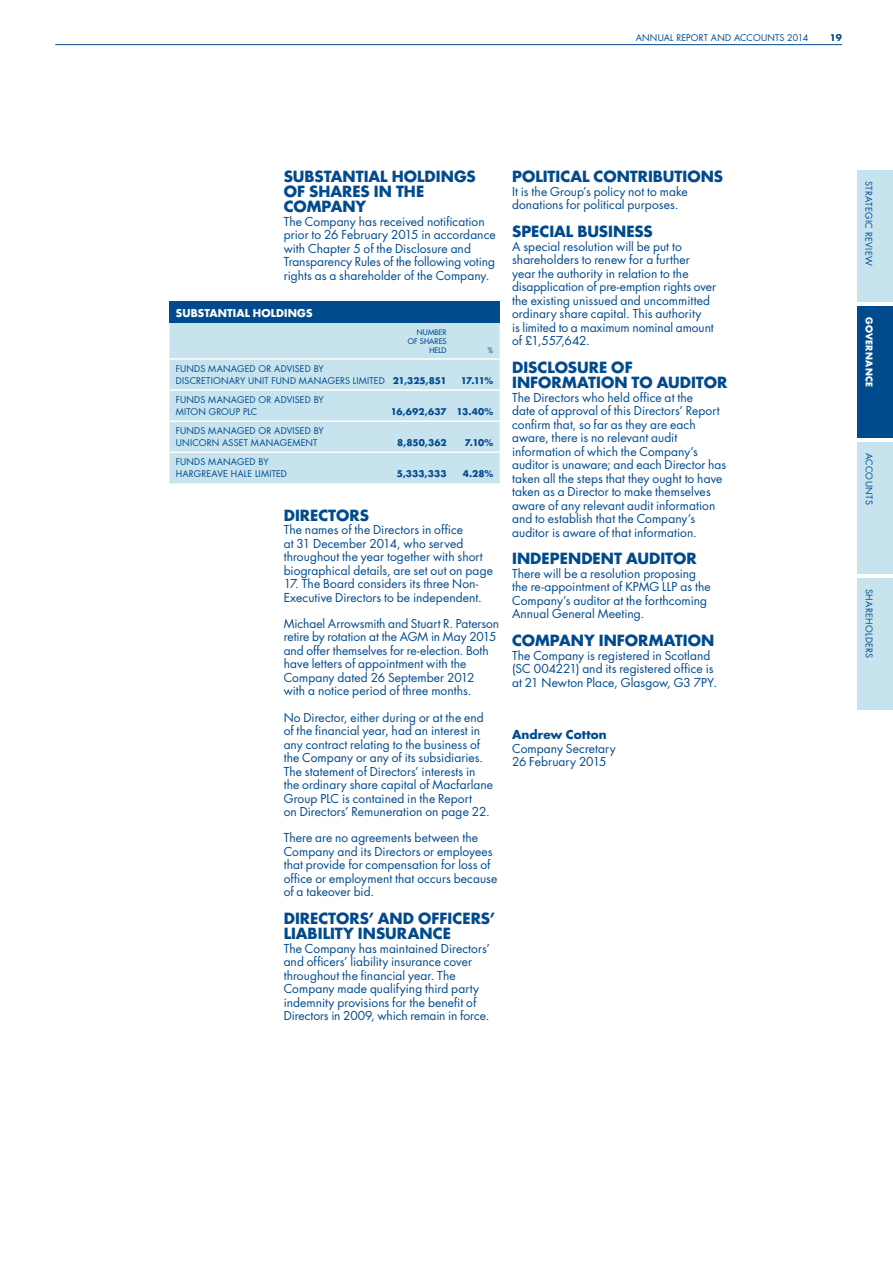
<style>
.page{position:relative;width:893px;height:1263px;background:#fff}
.page>*{position:absolute;margin:0;border:0;box-sizing:border-box;transform-origin:0 0}
.t1{font:700 15px/15px "Futura Std";color:#004a8d}
.t2{font:12px/13.5px "Futura Std";letter-spacing:.005em;color:#004a8d}
.t3{font:700 12px "Futura Std";letter-spacing:.01em;color:#004a8d}
.t4{font:700 10.5px "Futura Std";letter-spacing:.01em;color:#fff}
.t5{font:9px/12px "Futura Std";letter-spacing:.02em;color:#004a8d}
.t6{font:700 9px "Futura Std";letter-spacing:.005em;color:#004a8d}
.t7{font:9px "Futura Std";letter-spacing:.04em;color:#004a8d}
.t8{font:700 9px "Futura Std";letter-spacing:.04em;color:#fff}
.t9{font:500 7.5px/9px "Futura Std";letter-spacing:.01em;color:#004a8d;text-align:right}
.s1{font-weight:700}
</style>
<div class="page">
<hr style="left:55px;top:44px;width:787px;height:1px;background:#004a8d">
<div style="left:857px;top:170px;width:36px;height:132px;background:#c7e3ee"></div>
<div style="left:857px;top:306px;width:36px;height:132px;background:#004a8d"></div>
<div style="left:857px;top:442px;width:36px;height:132px;background:#c7e3ee"></div>
<div style="left:857px;top:578px;width:36px;height:132px;background:#c7e3ee"></div>
<div style="left:169px;top:302px;width:331px;height:21px;background:#004a8d"></div>
<div style="left:169px;top:323px;width:331px;height:160px;background:#c7e3ee"></div>
<hr style="left:169px;top:389px;width:220px;height:2px;background:#fff">
<hr style="left:389px;top:389px;width:64px;height:2px;background:#fff">
<hr style="left:453px;top:389px;width:47px;height:2px;background:#fff">
<hr style="left:169px;top:420px;width:220px;height:2px;background:#fff">
<hr style="left:389px;top:420px;width:64px;height:2px;background:#fff">
<hr style="left:453px;top:420px;width:47px;height:2px;background:#fff">
<hr style="left:169px;top:451px;width:220px;height:2px;background:#fff">
<hr style="left:389px;top:451px;width:64px;height:2px;background:#fff">
<hr style="left:453px;top:451px;width:47px;height:2px;background:#fff">
<hr style="left:169px;top:358px;width:220px;height:2px;background:#fff">
<hr style="left:389px;top:358px;width:64px;height:2px;background:#fff">
<hr style="left:453px;top:358px;width:47px;height:2px;background:#fff">
<p class="t5" style="left:636px;top:32px;width:174px">ANNUAL REPORT AND ACCOUNTS 2014</p>
<p class="t6" style="left:830px;top:32px;width:14px">19</p>
<p class="t1" style="left:284px;top:169px;width:194px">SUBSTANTIAL HOLDINGS<br>OF SHARES IN THE<br>COMPANY</p>
<p class="t2" style="left:284px;top:215px;width:214px">The Company has received notification prior to 26 February 2015 in accordance with Chapter 5 of the Disclosure and Transparency Rules of the following voting rights as a shareholder of the Company.</p>
<p class="t4" style="left:176px;top:306px;width:138px">SUBSTANTIAL HOLDINGS</p>
<p class="t9" style="left:408px;top:327px;width:40px">NUMBER<br>OF SHARES<br>HELD</p>
<p class="t5" style="left:176px;top:362px;width:272px">FUNDS MANAGED OR ADVISED BY<br>DISCRETIONARY UNIT FUND MANAGERS LIMITED <span class="s1">21,325,851</span></p>
<p class="t9" style="left:488px;top:345px;width:7px">%</p>
<p class="t6" style="left:461px;top:374px;width:34px">17.11%</p>
<p class="t5" style="left:176px;top:394px;width:150px">FUNDS MANAGED OR ADVISED BY<br>MITON GROUP PLC</p>
<p class="t5" style="left:176px;top:425px;width:150px">FUNDS MANAGED OR ADVISED BY<br>UNICORN ASSET MANAGEMENT</p>
<p class="t5" style="left:176px;top:456px;width:113px">FUNDS MANAGED BY<br>HARGREAVE HALE LIMITED</p>
<p class="t6" style="left:391px;top:405px;width:104px">16,692,637 13.40%</p>
<p class="t6" style="left:397px;top:436px;width:51px">8,850,362</p>
<p class="t6" style="left:465px;top:436px;width:30px">7.10%</p>
<p class="t6" style="left:397px;top:468px;width:51px">5,333,333</p>
<p class="t6" style="left:463px;top:468px;width:32px">4.28%</p>
<p class="t1" style="left:284px;top:507px;width:87px">DIRECTORS</p>
<p class="t2" style="left:284px;top:523px;width:211px">The names of the Directors in office<br>at 31 December 2014, who served throughout the year together with short biographical details, are set out on page</p>
<p class="t2" style="left:284px;top:577px;width:200px">17. The Board considers its three Non-<br>Executive Directors to be independent.</p>
<p class="t2" style="left:284px;top:617px;width:217px">Michael Arrowsmith and Stuart R. Paterson retire by rotation at the AGM in May 2015 and offer themselves for re-election. Both have letters of appointment with the Company dated 26 September 2012<br>with a notice period of three months.</p>
<p class="t2" style="left:284px;top:710px;width:211px">No Director, either during or at the end of the financial year, had an interest in any contract relating to the business of the Company or any of its subsidiaries.<br>The statement of Directors’ interests in the ordinary share capital of Macfarlane Group PLC is contained in the Report<br>on Directors’ Remuneration on page 22.</p>
<p class="t2" style="left:284px;top:831px;width:215px">There are no agreements between the Company and its Directors or employees that provide for compensation for loss of office or employment that occurs because of a takeover bid.</p>
<p class="t1" style="left:284px;top:911px;width:213px">DIRECTORS’ AND OFFICERS’<br>LIABILITY INSURANCE</p>
<p class="t2" style="left:284px;top:941px;width:208px">The Company has maintained Directors’ and officers’ liability insurance cover throughout the financial year. The Company made qualifying third party indemnity provisions for the benefit of Directors in 2009, which remain in force.</p>
<p class="t1" style="left:512px;top:169px;width:213px">POLITICAL CONTRIBUTIONS</p>
<p class="t2" style="left:512px;top:185px;width:177px">It is the Group’s policy not to make donations for political purposes.</p>
<p class="t1" style="left:512px;top:224px;width:142px">SPECIAL BUSINESS</p>
<p class="t2" style="left:512px;top:240px;width:205px">A special resolution will be put to shareholders to renew for a further year the authority in relation to the disapplication of pre-emption rights over the existing unissued and uncommitted ordinary share capital. This authority<br>is limited to a maximum nominal amount of £1,557,642.</p>
<p class="t1" style="left:512px;top:360px;width:217px">DISCLOSURE OF<br>INFORMATION TO AUDITOR</p>
<p class="t2" style="left:512px;top:390px;width:216px">The Directors who held office at the<br>date of approval of this Directors’ Report confirm that, so far as they are each aware, there is no relevant audit information of which the Company’s auditor is unaware; and each Director has taken all the steps that they ought to have taken as a Director to make themselves aware of any relevant audit information and to establish that the Company’s auditor is aware of that information.</p>
<p class="t1" style="left:512px;top:551px;width:186px">INDEPENDENT AUDITOR</p>
<p class="t2" style="left:512px;top:567px;width:200px">There will be a resolution proposing the re-appointment of KPMG LLP as the Company’s auditor at the forthcoming Annual General Meeting.</p>
<p class="t1" style="left:512px;top:633px;width:204px">COMPANY INFORMATION</p>
<p class="t2" style="left:512px;top:648px;width:206px">The Company is registered in Scotland (SC 004221) and its registered office is at 21 Newton Place, Glasgow, G3 7PY.</p>
<p class="t3" style="left:512px;top:727px;width:96px">Andrew Cotton</p>
<p class="t2" style="left:512px;top:741px;width:105px">Company Secretary<br>26 February 2015</p>
<p class="t7" style="left:875px;top:181px;width:87px;rotate:90deg">STRATEGIC REVIEW</p>
<p class="t8" style="left:875px;top:317px;width:72px;rotate:90deg">GOVERNANCE</p>
<p class="t5" style="left:875px;top:453px;width:53px;rotate:90deg">ACCOUNTS</p>
<p class="t7" style="left:875px;top:589px;width:71px;rotate:90deg">SHAREHOLDERS</p>
</div>
